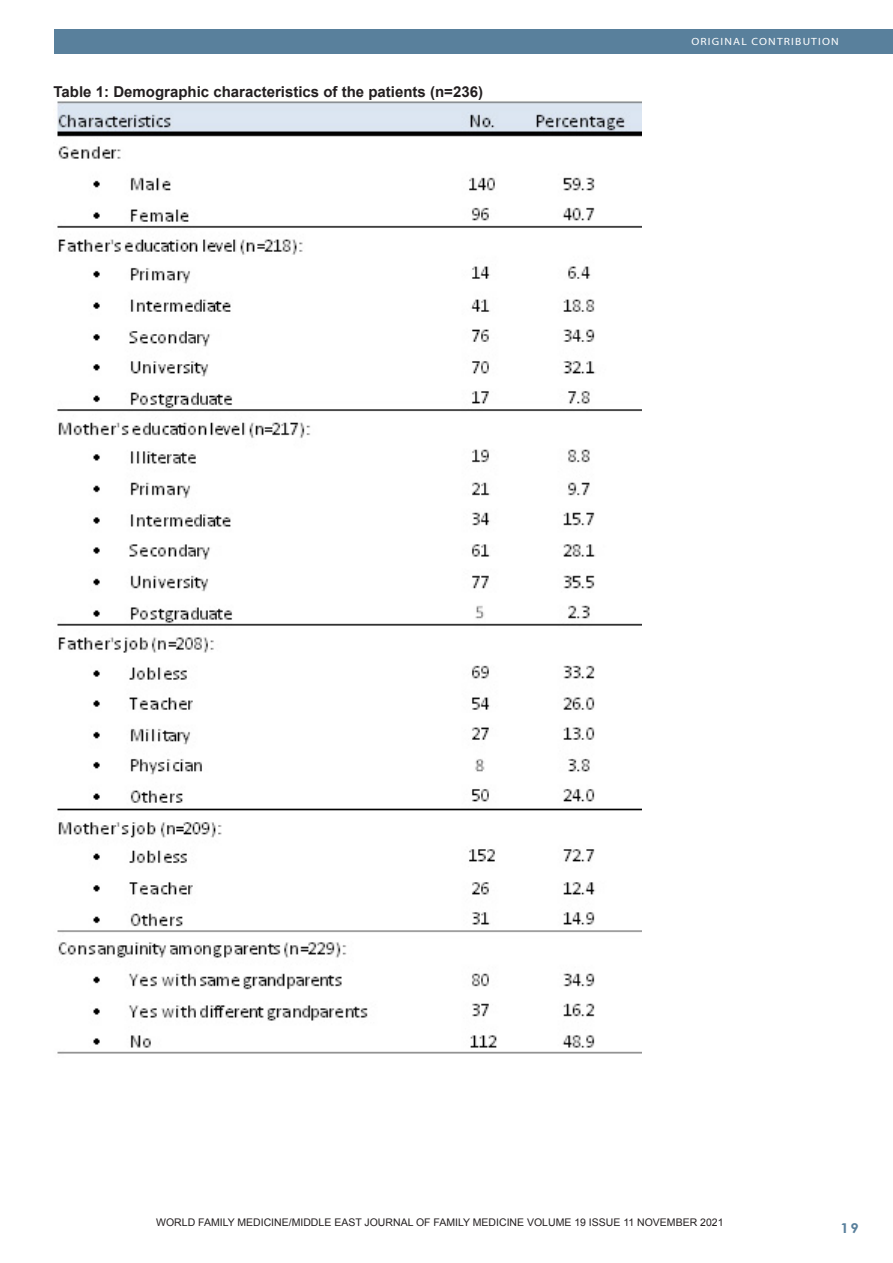
<style>
.page{position:relative;width:893px;height:1263px;background:#fff}
.page>*{position:absolute;margin:0;border:0;box-sizing:border-box;transform-origin:0 0}
.Footnote_Text{font:700 15px "Arial";color:#231f20}
.t1{font:700 13.5px "Century Gothic";color:#59809c;scale:1.1 1}
.Footnote_Text-2{font:10.5px "Arial";color:#231f20}
.t2{font:10.5px "Myriad";letter-spacing:.1em;color:#231f20;scale:1.1 1}
.t3{font:10.5px "Myriad";letter-spacing:.1em;color:#fff;scale:1.1 1}
.s1{font-family:"Century Gothic";font-weight:700}
</style>
<div class="page">
<div style="left:54px;top:30px;width:839px;height:24px;background:#59809c"></div>
<img style="left:57px;top:101px;width:585px;height:953px">
<p class="Footnote_Text" style="left:54px;top:82px;width:431px">Table 1: Demographic characteristics of the patients (n=236)</p>
<p class="t3" style="left:691px;top:36px;width:135px">ORIGINAL CONTRIBUTION</p>
<p class="Footnote_Text-2" style="left:156px;top:1215px;width:569px">WORLD FAMILY MEDICINE/MIDDLE EAST JOURNAL OF FAMILY MEDICINE VOLUME 19 ISSUE 11 NOVEMBER 2021</p>
<p class="t2" style="left:248px;top:1223px;width:364px">MIDDLE EAST JOURNAL OF FAMILY MEDICINE <span class="s1">•</span> VOLUME 7, ISSUE 10</p>
<p class="t1" style="left:840px;top:1218px;width:18px">19</p>
</div>
